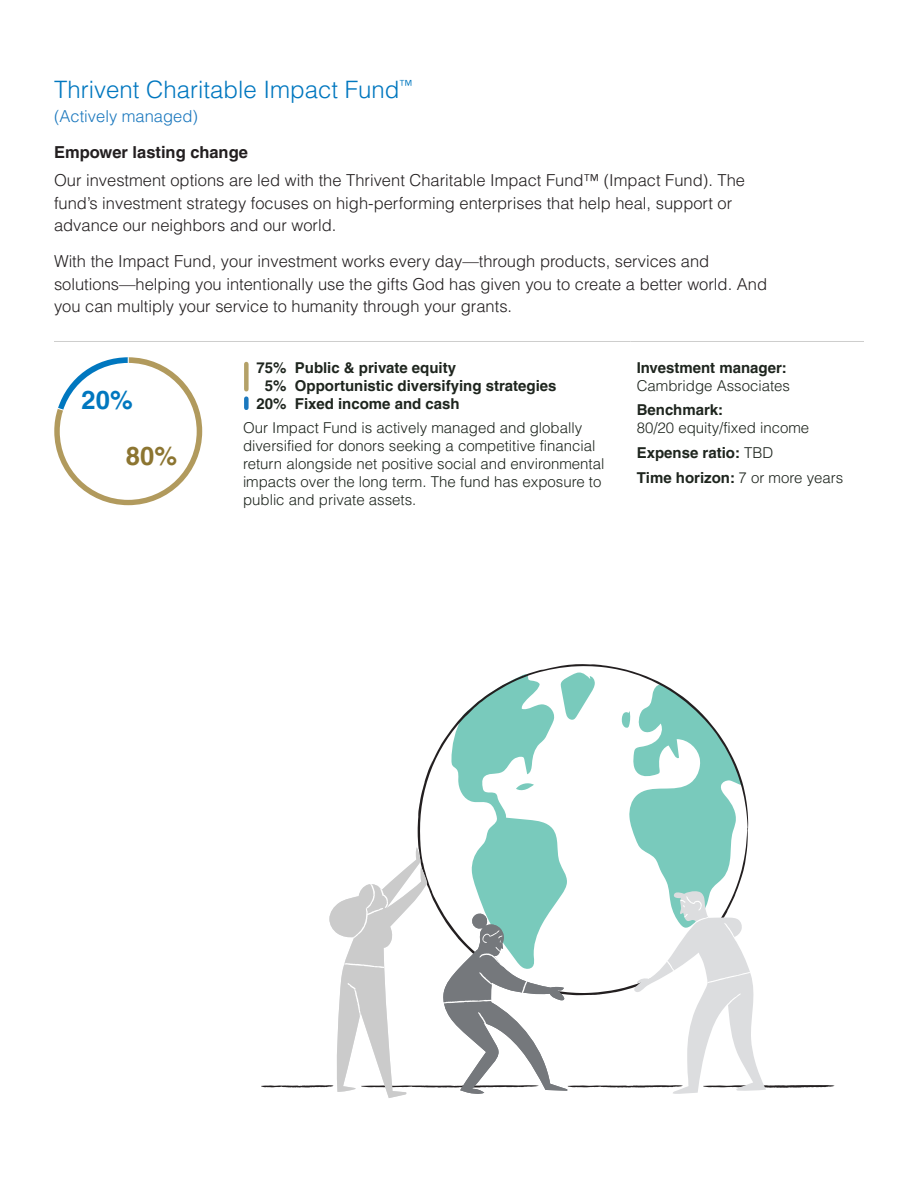
<style>
.page{position:relative;width:918px;height:1188px;background:#fff}
.page>*{position:absolute;margin:0;border:0;box-sizing:border-box;transform-origin:0 0}
.t1{font:700 25.5px/55.3px "Helvetica LT Pro";color:#0077bf}
.Head_1{font:300 24px "Helvetica LT Pro";color:#0077bf}
.Body_text_11_15{font:300 16.5px/22.5px "Helvetica LT Pro";color:#231f20}
.Body_text_11_15-2{font:700 16.5px "Helvetica LT Pro";color:#231f20}
.Head_1-2{font:300 16.5px "Helvetica LT Pro";color:#1b78be}
.Body_text_11_15-3{font:300 15px/18px "Helvetica LT Pro";color:#1e251e}
.Body_text_11_15-4{font:700 15px "Helvetica LT Pro";color:#1e251e}
.s1{color:#8c7531}
.s2{font-weight:700}
.s3{font-weight:300}
</style>
<div class="page">
<svg style="left:261px;top:670px;width:574px;height:428px"></svg>
<hr style="left:54px;top:341px;width:189px;height:1px;background:#cececd">
<hr style="left:243px;top:341px;width:388px;height:1px;background:#cececd">
<hr style="left:631px;top:341px;width:233px;height:1px;background:#cececd">
<svg style="left:54px;top:357px;width:148px;height:148px"></svg>
<div style="left:244px;top:364px;width:5px;height:25px;background:#b4a168"></div>
<div style="left:244px;top:399px;width:5px;height:9px;background:#1b78be"></div>
<p class="Head_1" style="left:54px;top:75px;width:360px">Thrivent Charitable Impact Fund<sup>™</sup></p>
<p class="Head_1-2" style="left:54px;top:106px;width:145px">(Actively managed)</p>
<p class="Body_text_11_15-2" style="left:54px;top:142px;width:196px">Empower lasting change</p>
<p class="Body_text_11_15" style="left:54px;top:169px;width:693px">Our investment options are led with the Thrivent Charitable Impact Fund™ (Impact Fund). The fund’s investment strategy focuses on high-performing enterprises that help heal, support or advance our neighbors and our world.</p>
<p class="Body_text_11_15" style="left:54px;top:250px;width:715px">With the Impact Fund, your investment works every day—through products, services and solutions—helping you intentionally use the gifts God has given you to create a better world. And you can multiply your service to humanity through your grants.</p>
<p class="t1" style="left:126px;top:373px;width:53px;text-indent:-44px">20%<br><span class="s1">80%</span></p>
<p class="Body_text_11_15-4" style="left:256px;top:358px;width:201px">75% Public &amp; private equity</p>
<p class="Body_text_11_15-4" style="left:265px;top:376px;width:293px">5% Opportunistic diversifying strategies</p>
<p class="Body_text_11_15-4" style="left:256px;top:394px;width:205px">20% Fixed income and cash</p>
<p class="Body_text_11_15-3" style="left:243px;top:419px;width:363px">Our Impact Fund is actively managed and globally diversified for donors seeking a competitive financial return alongside net positive social and environmental impacts over the long term. The fund has exposure to public and private assets.</p>
<p class="Body_text_11_15-3" style="left:637px;top:358px;width:155px"><span class="s2">Investment manager:<br></span>Cambridge Associates</p>
<p class="Body_text_11_15-3" style="left:637px;top:401px;width:174px"><span class="s2">Benchmark:<br></span>80/20 equity/fixed income</p>
<p class="Body_text_11_15-4" style="left:637px;top:444px;width:138px">Expense ratio: <span class="s3">TBD</span></p>
<p class="Body_text_11_15-4" style="left:637px;top:468px;width:208px">Time horizon: <span class="s3">7 or more years</span></p>
</div>
